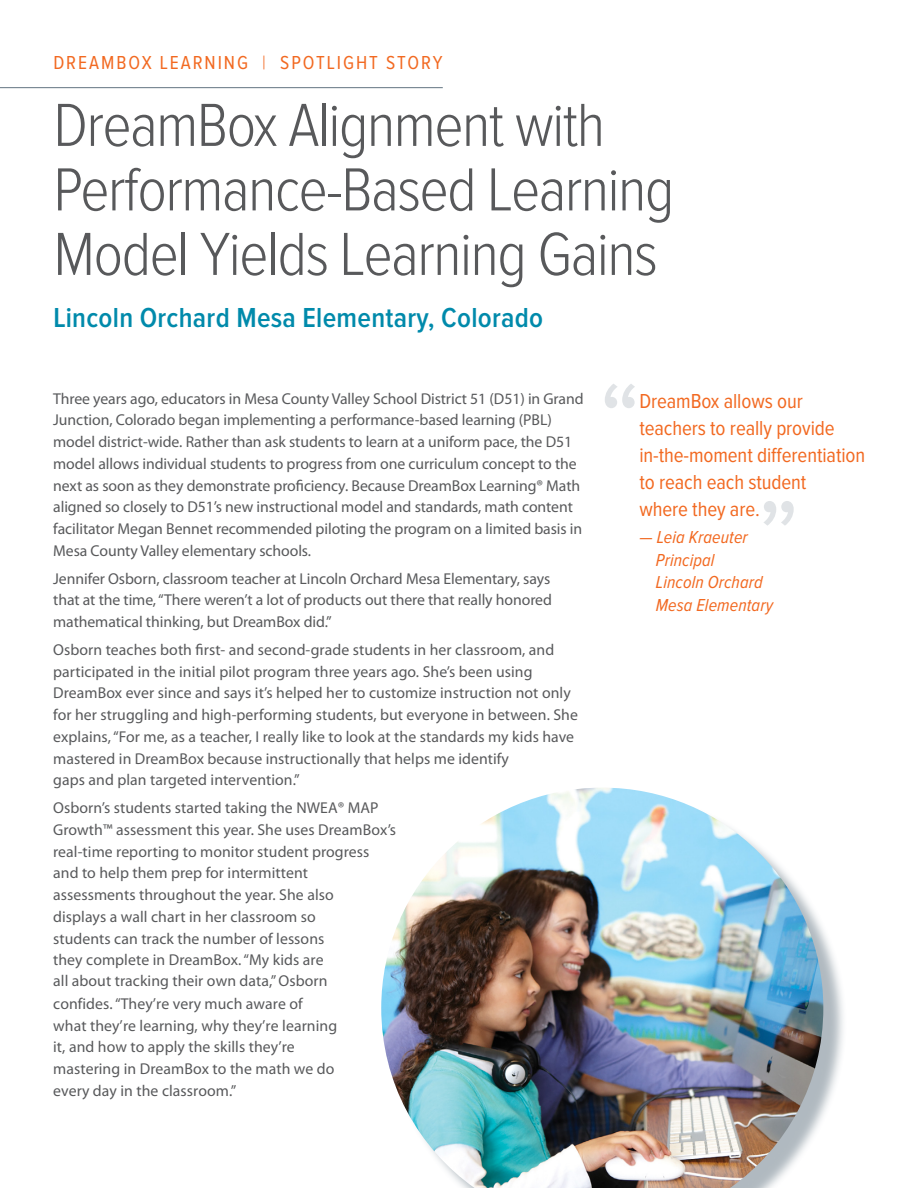
<style>
.page{position:relative;width:918px;height:1188px;background:#fff}
.page>*{position:absolute;margin:0;border:0;box-sizing:border-box;transform-origin:0 0}
.t1{font:111px "Proxima Nova Cond";color:#627481}
.t2{font:300 63px/64.5px "Proxima Nova Cond";letter-spacing:-.025em;color:#58595b}
.t3{font:600 28.5px "Proxima Nova Cond";letter-spacing:.01em;color:#008aab}
.t4{font:21px/27px "Proxima Nova Cond";letter-spacing:-.005em;color:#f26921}
.t5{font:19.5px "Proxima Nova Cond";letter-spacing:.1em;color:#f26921}
.t6{font:italic 18px/22.5px "Proxima Nova Cond";letter-spacing:.005em;color:#f26921}
.t7{font:15.75px/21.8px "Myriad Pro";letter-spacing:.005em;color:#58595b}
.s1{font-weight:300}
</style>
<div class="page">
<div style="left:387px;top:793px;width:460px;height:395px;background:#627481;opacity:.5"></div>
<img style="left:381px;top:788px;width:442px;height:400px">
<hr style="left:0;top:87px;width:443px;height:1px;background:#627481">
<p class="t5" style="left:53px;top:54px;width:391px">DREAMBOX LEARNING <span class="s1">|</span> SPOTLIGHT STORY</p>
<h2 class="t2" style="left:53px;top:95px;width:623px">DreamBox Alignment with<br>Performance-Based Learning<br>Model Yields Learning Gains</h2>
<h3 class="t3" style="left:53px;top:305px;width:491px">Lincoln Orchard Mesa Elementary, Colorado</h3>
<p class="t7" style="left:53px;top:387px;width:532px">Three years ago, educators in Mesa County Valley School District 51 (D51) in Grand Junction, Colorado began implementing a performance-based learning (PBL) model district-wide. Rather than ask students to learn at a uniform pace, the D51 model allows individual students to progress from one curriculum concept to the next as soon as they demonstrate proficiency. Because DreamBox Learning® Math aligned so closely to D51’s new instructional model and standards, math content facilitator Megan Bennet recommended piloting the program on a limited basis in Mesa County Valley elementary schools.</p>
<p class="t7" style="left:53px;top:567px;width:500px;text-align:justify">Jennifer Osborn, classroom teacher at Lincoln Orchard Mesa Elementary, says that at the time, “There weren’t a lot of products out there that really honored mathematical thinking, but DreamBox did.”</p>
<p class="t7" style="left:53px;top:638px;width:526px">Osborn teaches both first- and second-grade students in her classroom, and participated in the initial pilot program three years ago. She’s been using DreamBox ever since and says it’s helped her to customize instruction not only for her struggling and high-performing students, but everyone in between. She explains, “For me, as a teacher, I really like to look at the standards my kids have mastered in DreamBox because instructionally that helps me identify<br>gaps and plan targeted intervention.”</p>
<p class="t7" style="left:53px;top:797px;width:345px">Osborn’s students started taking the NWEA® MAP Growth™ assessment this year. She uses DreamBox’s real-time reporting to monitor student progress and to help them prep for intermittent<br>assessments throughout the year. She also<br>displays a wall chart in her classroom so<br>students can track the number of lessons<br>they complete in DreamBox. “My kids are<br>all about tracking their own data,”Osborn<br>confides. “They’re very much aware of<br>what they’re learning, why they’re learning<br>it, and how to apply the skills they’re<br>mastering in DreamBox to the math we do<br>every day in the classroom.”</p>
<h1 class="t1" style="left:599px;top:371px;width:44px">“</h1>
<h3 class="t4" style="left:639px;top:389px;width:227px">DreamBox allows our teachers to really provide in-the-moment differentiation to reach each student<br>where they are.</h3>
<p class="t6" style="left:656px;top:527px;width:119px;text-indent:-17px">— Leia Kraeuter<br>Principal<br>Lincoln Orchard<br>Mesa Elementary</p>
<h1 class="t1" style="left:757px;top:488px;width:44px">”</h1>
</div>
